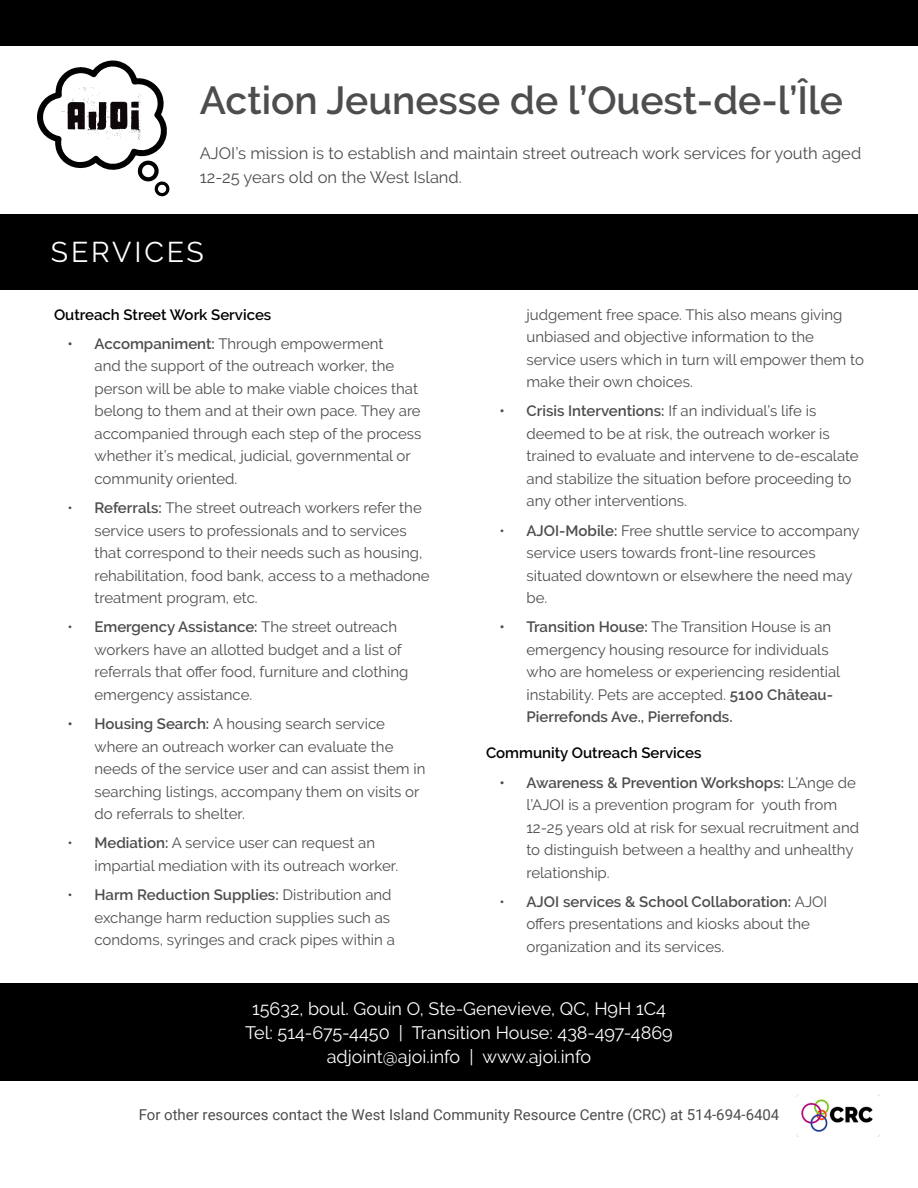
<style>
.page{position:relative;width:918px;height:1188px;background:#fff}
.page>*{position:absolute;margin:0;border:0;box-sizing:border-box;transform-origin:0 0}
.t1{font:600 39px "Raleway";color:#4d4d4f}
.t2{font:28.5px "Raleway";letter-spacing:.1em;color:#fff}
.t3{font:18px/24px "Raleway";color:#fff;text-align:center}
.t4{font:16.5px/24px "Raleway";color:#4d4d4f}
.t5{font:15px/22.5px "Raleway";color:#4d4d4f}
.t6{font:15px "Roboto";color:#4d4d4f}
.t7{font:600 15px "Raleway";color:#000}
.s1{font-weight:600}
</style>
<div class="page">
<div style="left:0;top:984px;width:918px;height:97px;background:#000"></div>
<svg style="left:37px;top:60px;width:133px;height:137px"></svg>
<div style="left:0;top:0;width:918px;height:45px;background:#000"></div>
<div style="left:0;top:214px;width:918px;height:76px;background:#000"></div>
<img style="left:796px;top:1094px;width:84px;height:42px">
<h1 class="t1" style="left:200px;top:78px;width:645px">Action Jeunesse de l’Ouest-de-l’Île</h1>
<p class="t4" style="left:200px;top:141px;width:663px">AJOI’s mission is to establish and maintain street outreach work services for youth aged<br>12-25 years old on the West Island.</p>
<h2 class="t2" style="left:51px;top:236px;width:154px">SERVICES</h2>
<p class="t7" style="left:54px;top:306px;width:219px">Outreach Street Work Services</p>
<p class="t5" style="left:94px;top:332px;width:329px;text-indent:-27px"><span class="s1">• ●Accompaniment:</span> Through empowerment<br>and the support of the outreach worker, the person will be able to make viable choices that belong to them and at their own pace. They are accompanied through each step of the process whether it’s medical, judicial, governmental or community oriented.</p>
<p class="t5" style="left:94px;top:497px;width:337px;text-indent:-27px">• <span class="s1">Referrals:</span> The street outreach workers refer the service users to professionals and to services that correspond to their needs such as housing, rehabilitation, food bank, access to a methadone treatment program, etc.</p>
<p class="t5" style="left:94px;top:616px;width:315px;text-indent:-27px">• <span class="s1">Emergency Assistance:</span> The street outreach workers have an allotted budget and a list of referrals that offer food, furniture and clothing emergency assistance.</p>
<p class="t5" style="left:94px;top:713px;width:333px;text-indent:-27px"><span class="s1">• ●Housing Search:</span> A housing search service where an outreach worker can evaluate the needs of the service user and can assist them in searching listings, accompany them on visits or do referrals to shelter.</p>
<p class="t5" style="left:94px;top:832px;width:305px;text-indent:-27px">• <span class="s1">Mediation:</span> A service user can request an impartial mediation with its outreach worker.</p>
<p class="t5" style="left:94px;top:884px;width:302px;text-indent:-27px">• <span class="s1">Harm Reduction Supplies:</span> Distribution and exchange harm reduction supplies such as condoms, syringes and crack pipes within a</p>
<p class="t5" style="left:526px;top:303px;width:339px">judgement free space. This also means giving unbiased and objective information to the service users which in turn will empower them to make their own choices.</p>
<p class="t5" style="left:526px;top:400px;width:334px;text-indent:-27px"><span class="s1">• ●Crisis Interventions:</span> If an individual’s life is deemed to be at risk, the outreach worker is trained to evaluate and intervene to de-escalate and stabilize the situation before proceeding to any other interventions.</p>
<p class="t5" style="left:526px;top:519px;width:335px;text-indent:-27px">• <span class="s1">AJOI-Mobile:</span> Free shuttle service to accompany service users towards front-line resources situated downtown or elsewhere the need may be.</p>
<p class="t5" style="left:526px;top:616px;width:315px;text-indent:-27px"><span class="s1">• Transition House:</span> The Transition House is an emergency housing resource for individuals who are homeless or experiencing residential instability. Pets are accepted. <span class="s1">5100 Château-Pierrefonds Ave., Pierrefonds.</span></p>
<p class="t7" style="left:486px;top:745px;width:217px">Community Outreach Services</p>
<p class="t5" style="left:526px;top:771px;width:334px;text-indent:-27px"><span class="s1">• ●Awareness &amp; Prevention Workshops:</span> L’Ange de l’AJOI is a prevention program for youth from 12-25 years old at risk for sexual recruitment and to distinguish between a healthy and unhealthy relationship.</p>
<p class="t5" style="left:526px;top:890px;width:302px;text-indent:-27px">• <span class="s1">AJOI services &amp; School Collaboration:</span> AJOI offers presentations and kiosks about the organization and its services.</p>
<p class="t3" style="left:245px;top:996px;width:429px">15632, boul. Gouin O, Ste-Genevieve, QC, H9H 1C4<br>Tel: 514-675-4450 | Transition House: 438-497-4869 adjoint@ajoi.info | www.ajoi.info</p>
<p class="t6" style="left:139px;top:1105px;width:642px">For other resources contact the West Island Community Resource Centre (CRC) at 514-694-6404</p>
</div>
